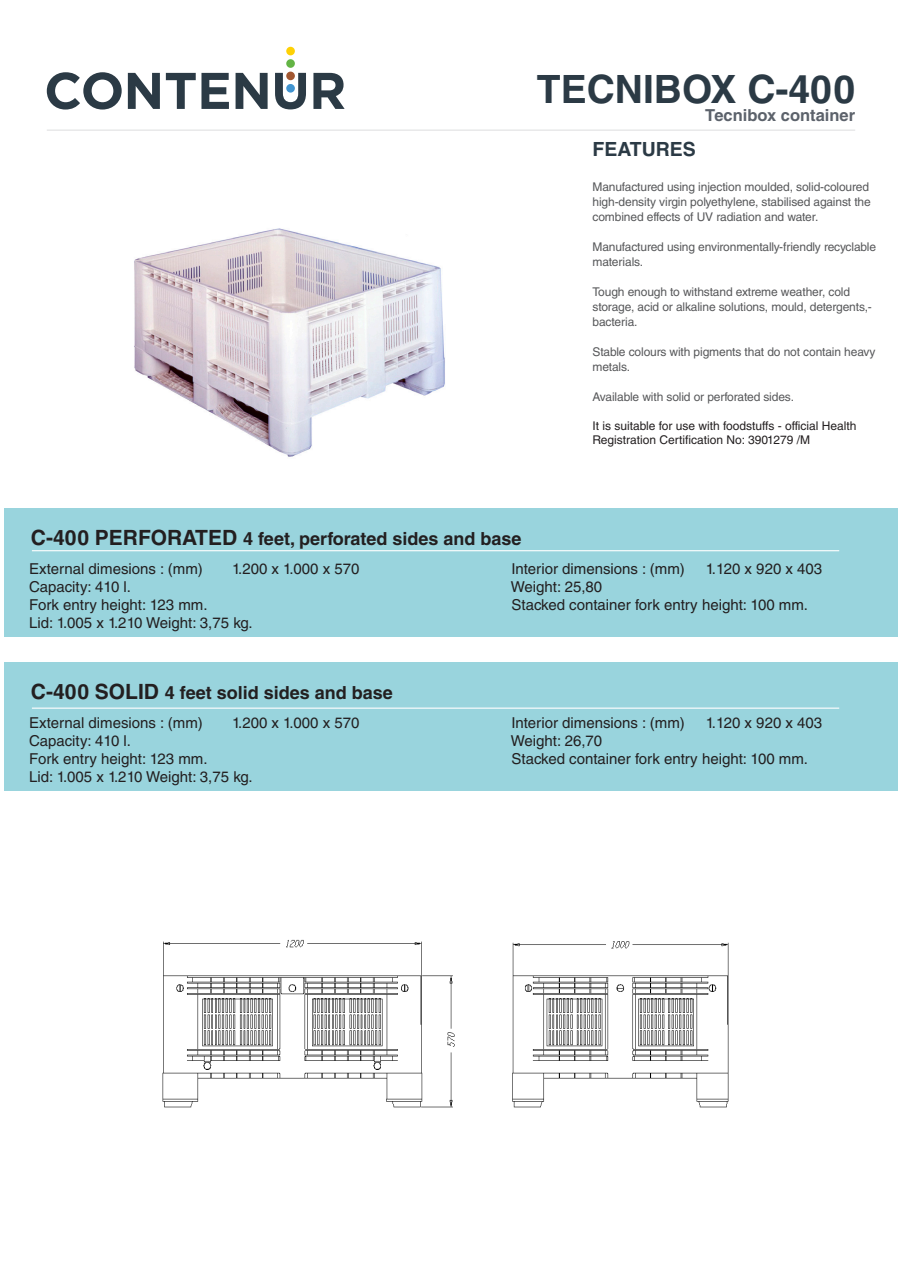
<style>
.page{position:relative;width:902px;height:1272px;background:#fff}
.page>*{position:absolute;margin:0;border:0;box-sizing:border-box;transform-origin:0 0}
.t1{font:700 39px "Helvetica LT Std";color:#2b3a45}
.t2{font:700 19.5px "Helvetica LT Std";color:#2b3a45}
.t3{font:700 18px "Helvetica LT Std";color:#231f20}
.t4{font:700 16.5px "Helvetica LT Std";color:#5c626b}
.t5{font:15px "Helvetica LT Std";color:#231f20}
.t6{font:12px/15px "Helvetica LT Std";letter-spacing:-.01em;color:#57585a}
.t7{font:12px/13.8px "Helvetica LT Std";color:#231f20}
.s1{font-size:21px}
</style>
<div class="page">
<svg style="left:47px;top:72px;width:75px;height:37px"></svg>
<svg style="left:128px;top:73px;width:32px;height:36px"></svg>
<svg style="left:166px;top:73px;width:63px;height:36px"></svg>
<svg style="left:235px;top:73px;width:32px;height:36px"></svg>
<svg style="left:313px;top:73px;width:31px;height:36px"></svg>
<svg style="left:275px;top:73px;width:31px;height:36px"></svg>
<div style="left:286px;top:59px;width:9px;height:9px;background:#63b445;border-radius:50%"></div>
<div style="left:286px;top:47px;width:9px;height:8px;background:#fed105;border-radius:50%"></div>
<div style="left:286px;top:84px;width:9px;height:9px;background:#4194d0;border-radius:50%"></div>
<img style="left:134px;top:228px;width:311px;height:229px">
<div style="left:4px;top:508px;width:893px;height:129px;background:#99d4dd"></div>
<img style="left:162px;top:939px;width:567px;height:169px">
<hr style="left:47px;top:130px;width:808px;height:1px;background:#dcdddf">
<hr style="left:32px;top:550px;width:807px;height:1px;background:#fff">
<div style="left:4px;top:662px;width:893px;height:129px;background:#99d4dd"></div>
<hr style="left:32px;top:707px;width:807px;height:1px;background:#fff">
<p class="t1" style="left:536px;top:65px;width:320px">TECNIBOX C-400</p>
<p class="t4" style="left:705px;top:105px;width:151px">Tecnibox container</p>
<p class="t2" style="left:592px;top:137px;width:105px">FEATURES</p>
<p class="t6" style="left:592px;top:179px;width:280px">Manufactured using injection moulded, solid-coloured high-density virgin polyethylene, stabilised against the combined effects of UV radiation and water.</p>
<p class="t6" style="left:592px;top:239px;width:285px">Manufactured using environmentally-friendly recyclable materials.</p>
<p class="t6" style="left:592px;top:284px;width:281px">Tough enough to withstand extreme weather, cold storage, acid or alkaline solutions, mould, detergents,- bacteria.</p>
<p class="t6" style="left:592px;top:344px;width:284px">Stable colours with pigments that do not contain heavy metals.</p>
<p class="t6" style="left:592px;top:389px;width:203px">Available with solid or perforated sides.</p>
<p class="t7" style="left:592px;top:418px;width:265px">It is suitable for use with foodstuffs - official Health<br>Registration Certification No: 3901279 /M</p>
<p class="t3" style="left:31px;top:528px;width:492px"><span class="s1">C-400 PERFORATED</span> 4 feet, perforated sides and base</p>
<p class="t5" style="left:29px;top:560px;width:175px">External dimesions : (mm)</p>
<p class="t5" style="left:232px;top:560px;width:129px">1.200 x 1.000 x 570</p>
<p class="t5" style="left:511px;top:560px;width:175px">Interior dimensions : (mm)</p>
<p class="t5" style="left:705px;top:560px;width:118px">1.120 x 920 x 403</p>
<p class="t5" style="left:29px;top:578px;width:103px">Capacity: 410 l.</p>
<p class="t5" style="left:511px;top:578px;width:93px">Weight: 25,80</p>
<p class="t5" style="left:29px;top:596px;width:180px">Fork entry height: 123 mm.</p>
<p class="t5" style="left:511px;top:596px;width:298px">Stacked container fork entry height: 100 mm.</p>
<p class="t5" style="left:29px;top:614px;width:225px">Lid: 1.005 x 1.210 Weight: 3,75 kg.</p>
<p class="t3" style="left:31px;top:682px;width:363px"><span class="s1">C-400 SOLID</span> 4 feet solid sides and base</p>
<p class="t5" style="left:29px;top:713px;width:175px">External dimesions : (mm)</p>
<p class="t5" style="left:232px;top:713px;width:129px">1.200 x 1.000 x 570</p>
<p class="t5" style="left:511px;top:713px;width:175px">Interior dimensions : (mm)</p>
<p class="t5" style="left:705px;top:713px;width:118px">1.120 x 920 x 403</p>
<p class="t5" style="left:29px;top:731px;width:103px">Capacity: 410 l.</p>
<p class="t5" style="left:511px;top:731px;width:93px">Weight: 26,70</p>
<p class="t5" style="left:29px;top:749px;width:180px">Fork entry height: 123 mm.</p>
<p class="t5" style="left:511px;top:749px;width:298px">Stacked container fork entry height: 100 mm.</p>
<p class="t5" style="left:29px;top:767px;width:225px">Lid: 1.005 x 1.210 Weight: 3,75 kg.</p>
</div>
